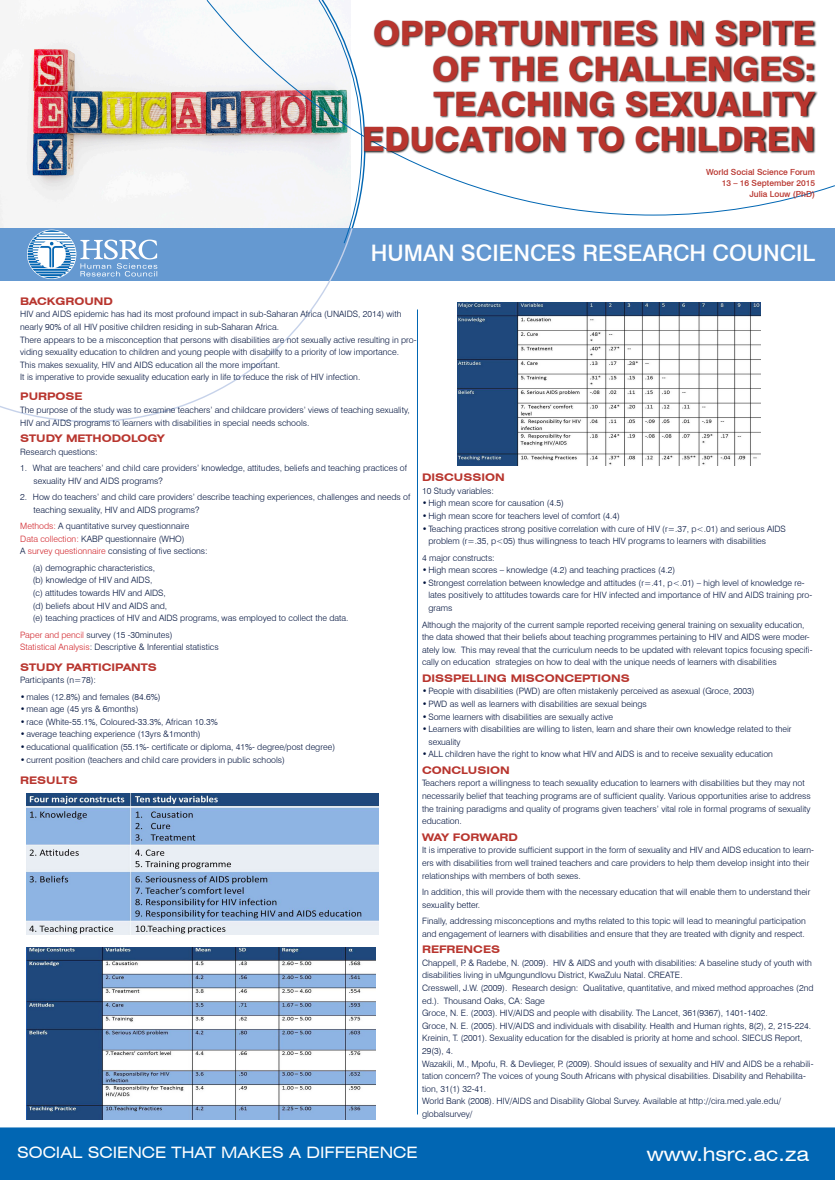
<style>
.page{position:relative;width:835px;height:1180px;background:#fff}
.page>*{position:absolute;margin:0;border:0;box-sizing:border-box;transform-origin:0 0}
.t1{font:800 33.6px/35.3px "Swiss 721 BT";color:#b8352e;text-align:justify}
.t2{font:500 22.75px "Swiss 721 BT";color:#fff}
.t3{font:expanded 19.25px "Swiss 721 BT";color:#fff}
.t4{font:expanded 15.75px "Swiss 721 BT";color:#fff}
.t5{font:700 expanded 10.5px "Swiss 721 BT";color:#b8352e}
.t6{font:300 8.75px/12.6px "Swiss 721 BT";color:#00133e}
.t7{font:500 8.4px "Swiss 721 BT";color:#b8352e}
.s1{color:#d1232a}
</style>
<div class="page">
<img style="left:0;top:0;width:318px;height:227px">
<div style="left:0;top:1127px;width:834px;height:53px;background:#0166b3"></div>
<svg style="left:206px;top:0;width:628px;height:216px"></svg>
<div style="left:0;top:228px;width:834px;height:53px;background:#6599d1"></div>
<svg style="left:0;top:227px;width:348px;height:196px"></svg>
<img style="left:17px;top:222px;width:157px;height:72px">
<hr style="left:417px;top:309px;width:1px;height:805px;background:#0166b3">
<svg style="left:366px;top:19px;width:451px;height:136px"></svg>
<svg style="left:318px;top:0;width:48px;height:244px"></svg>
<img style="left:27px;top:793px;width:351px;height:142px">
<img style="left:27px;top:947px;width:348px;height:173px">
<img style="left:457px;top:303px;width:303px;height:162px">
<p class="t1" style="left:432px;top:15px;width:384px;text-indent:-59px">OPPORTUNITIES IN SPITE OF THE CHALLENGES:<br>TEACHING SEXUALITY</p>
<p class="t1" style="left:362px;top:122px;width:454px">EDUCATION TO CHILDREN</p>
<p class="t7" style="left:706px;top:167px;width:111px">World Social Science Forum</p>
<p class="t7" style="left:721px;top:178px;width:95px">13 – 16 September 2015</p>
<p class="t7" style="left:749px;top:189px;width:67px">Julia Louw (PhD)</p>
<p class="t2" style="left:371px;top:239px;width:446px">HUMAN SCIENCES RESEARCH COUNCIL</p>
<p class="t5" style="left:20px;top:295px;width:94px">BACKGROUND</p>
<p class="t6" style="left:20px;top:308px;width:382px">HIV and AIDS epidemic has had its most profound impact in sub-Saharan Africa (UNAIDS, 2014) with nearly 90% of all HIV positive children residing in sub-Saharan Africa.</p>
<p class="t6" style="left:20px;top:333px;width:398px">There appears to be a misconception that persons with disabilities are not sexually active resulting in pro&shy;viding sexuality education to children and young people with disability to a priority of low importance.</p>
<p class="t6" style="left:20px;top:358px;width:261px">This makes sexuality, HIV and AIDS education all the more important.</p>
<p class="t6" style="left:20px;top:371px;width:341px">It is imperative to provide sexuality education early in life to reduce the risk of HIV infection.</p>
<p class="t5" style="left:20px;top:390px;width:64px">PURPOSE</p>
<p class="t6" style="left:20px;top:403px;width:391px">The purpose of the study was to examine teachers’ and childcare providers’ views of teaching sexuality,<br>HIV and AIDS programs to learners with disabilities in special needs schools.</p>
<p class="t5" style="left:20px;top:432px;width:146px">STUDY METHODOLOGY</p>
<p class="t6" style="left:20px;top:445px;width:79px">Research questions:</p>
<p class="t6" style="left:33px;top:461px;width:375px;text-indent:-13px">1. What are teachers’ and child care providers’ knowledge, attitudes, beliefs and teaching practices of sexuality HIV and AIDS programs?</p>
<p class="t6" style="left:33px;top:490px;width:378px;text-indent:-13px">2. How do teachers’ and child care providers’ describe teaching experiences, challenges and needs of teaching sexuality, HIV and AIDS programs?</p>
<p class="t6" style="left:20px;top:519px;width:171px"><span class="s1">Methods:</span> A quantitative survey questionnaire</p>
<p class="t6" style="left:20px;top:532px;width:166px"><span class="s1">Data collection:</span> KABP questionnaire (WHO)</p>
<p class="t6" style="left:20px;top:545px;width:189px">A <span class="s1">survey questionnaire</span> consisting of five sections:</p>
<p class="t6" style="left:33px;top:561px;width:124px">(a) demographic characteristics,</p>
<p class="t6" style="left:33px;top:574px;width:121px">(b) knowledge of HIV and AIDS,</p>
<p class="t6" style="left:33px;top:586px;width:134px">(c) attitudes towards HIV and AIDS,</p>
<p class="t6" style="left:33px;top:599px;width:136px">(d) beliefs about HIV and AIDS and,</p>
<p class="t6" style="left:33px;top:612px;width:317px">(e) teaching practices of HIV and AIDS programs, was employed to collect the data.</p>
<p class="t6" style="left:20px;top:628px;width:154px"><span class="s1">Paper and pencil</span> survey (15 -30minutes)</p>
<p class="t6" style="left:20px;top:641px;width:200px"><span class="s1">Statistical Analysis</span>: Descriptive &amp; Inferential statistics</p>
<p class="t5" style="left:20px;top:660px;width:138px">STUDY PARTICIPANTS</p>
<p class="t6" style="left:20px;top:673px;width:77px">Participants (n=78):</p>
<p class="t6" style="left:20px;top:690px;width:142px">• males (12.8%) and females (84.6%)</p>
<p class="t6" style="left:20px;top:703px;width:120px">• mean age (45 yrs &amp; 6months)</p>
<p class="t6" style="left:20px;top:715px;width:199px">• race (White-55.1%, Coloured-33.3%, African 10.3%</p>
<p class="t6" style="left:20px;top:728px;width:182px">• average teaching experience (13yrs &amp;1month)</p>
<p class="t6" style="left:20px;top:740px;width:316px">• educational qualification (55.1%- certificate or diploma, 41%- degree/post degree)</p>
<p class="t6" style="left:20px;top:753px;width:266px">• current position (teachers and child care providers in public schools)</p>
<p class="t5" style="left:20px;top:774px;width:59px">RESULTS</p>
<p class="t5" style="left:422px;top:471px;width:84px">DISCUSSION</p>
<p class="t6" style="left:422px;top:484px;width:73px">10 Study variables:</p>
<p class="t6" style="left:422px;top:497px;width:143px">• High mean score for causation (4.5)</p>
<p class="t6" style="left:422px;top:509px;width:199px">• High mean score for teachers level of comfort (4.4)</p>
<p class="t6" style="left:428px;top:522px;width:359px;text-indent:-6px">• Teaching practices strong positive correlation with cure of HIV (r=.37, p&lt;.01) and serious AIDS problem (r=.35, p&lt;05) thus willingness to teach HIV programs to learners with disabilities</p>
<p class="t6" style="left:422px;top:551px;width:74px">4 major constructs:</p>
<p class="t6" style="left:422px;top:564px;width:255px">• High mean scores – knowledge (4.2) and teaching practices (4.2)</p>
<p class="t6" style="left:428px;top:576px;width:385px;text-indent:-6px">• Strongest correlation between knowledge and attitudes (r=.41, p&lt;.01) – high level of knowledge re&shy;lates positively to attitudes towards care for HIV infected and importance of HIV and AIDS training pro&shy;grams</p>
<p class="t6" style="left:422px;top:618px;width:392px">Although the majority of the current sample reported receiving general training on sexuality education, the data showed that their beliefs about teaching programmes pertaining to HIV and AIDS were moder&shy;ately low. This may reveal that the curriculum needs to be updated with relevant topics focusing specifi&shy;cally on education strategies on how to deal with the unique needs of learners with disabilities</p>
<p class="t5" style="left:422px;top:672px;width:209px">DISSPELLING MISCONCEPTIONS</p>
<p class="t6" style="left:422px;top:685px;width:334px">• People with disabilities (PWD) are often mistakenly perceived as asexual (Groce, 2003)</p>
<p class="t6" style="left:422px;top:697px;width:226px">• PWD as well as learners with disabilities are sexual beings</p>
<p class="t6" style="left:422px;top:710px;width:192px">• Some learners with disabilities are sexually active</p>
<p class="t6" style="left:428px;top:722px;width:364px;text-indent:-6px">• Learners with disabilities are willing to listen, learn and share their own knowledge related to their sexuality</p>
<p class="t6" style="left:422px;top:748px;width:352px">• ALL children have the right to know what HIV and AIDS is and to receive sexuality education</p>
<p class="t5" style="left:422px;top:764px;width:89px">CONCLUSION</p>
<p class="t6" style="left:422px;top:777px;width:390px">Teachers report a willingness to teach sexuality education to learners with disabilities but they may not necessarily belief that teaching programs are of sufficient quality. Various opportunities arise to address the training paradigms and quality of programs given teachers’ vital role in formal programs of sexuality education.</p>
<p class="t5" style="left:422px;top:830px;width:97px">WAY FORWARD</p>
<p class="t6" style="left:422px;top:844px;width:393px">It is imperative to provide sufficient support in the form of sexuality and HIV and AIDS education to learn&shy;ers with disabilities from well trained teachers and care providers to help them develop insight into their relationships with members of both sexes.</p>
<p class="t6" style="left:422px;top:885px;width:390px">In addition, this will provide them with the necessary education that will enable them to understand their sexuality better.</p>
<p class="t6" style="left:422px;top:914px;width:385px">Finally, addressing misconceptions and myths related to this topic will lead to meaningful participation and engagement of learners with disabilities and ensure that they are treated with dignity and respect.</p>
<p class="t5" style="left:422px;top:943px;width:79px">REFRENCES</p>
<p class="t6" style="left:422px;top:956px;width:391px">Chappell, P. &amp; Radebe, N. (2009). HIV &amp; AIDS and youth with disabilities: A baseline study of youth with disabilities living in uMgungundlovu District, KwaZulu Natal. CREATE.</p>
<p class="t6" style="left:422px;top:981px;width:393px">Cresswell, J.W. (2009). Research design: Qualitative, quantitative, and mixed method approaches (2nd ed.). Thousand Oaks, CA: Sage</p>
<p class="t6" style="left:422px;top:1006px;width:347px">Groce, N. E. (2003). HIV/AIDS and people with disability. The Lancet, 361(9367), 1401-1402.</p>
<p class="t6" style="left:422px;top:1019px;width:390px">Groce, N. E. (2005). HIV/AIDS and individuals with disability. Health and Human rights, 8(2), 2, 215-224.</p>
<p class="t6" style="left:422px;top:1032px;width:382px">Kreinin, T. (2001). Sexuality education for the disabled is priority at home and school. SIECUS Report,<br>29(3), 4.</p>
<p class="t6" style="left:422px;top:1057px;width:393px">Wazakili, M., Mpofu, R. &amp; Devlieger, P. (2009). Should issues of sexuality and HIV and AIDS be a rehabili&shy;tation concern? The voices of young South Africans with physical disabilities. Disability and Rehabilita&shy;tion, 31(1) 32-41.</p>
<p class="t6" style="left:422px;top:1095px;width:360px">World Bank (2008). HIV/AIDS and Disability Global Survey. Available at http://cira.med.yale.edu/ globalsurvey/</p>
<p class="t4" style="left:17px;top:1143px;width:402px">SOCIAL SCIENCE THAT MAKES A DIFFERENCE</p>
<p class="t3" style="left:646px;top:1142px;width:164px">www.hsrc.ac.za</p>
</div>
